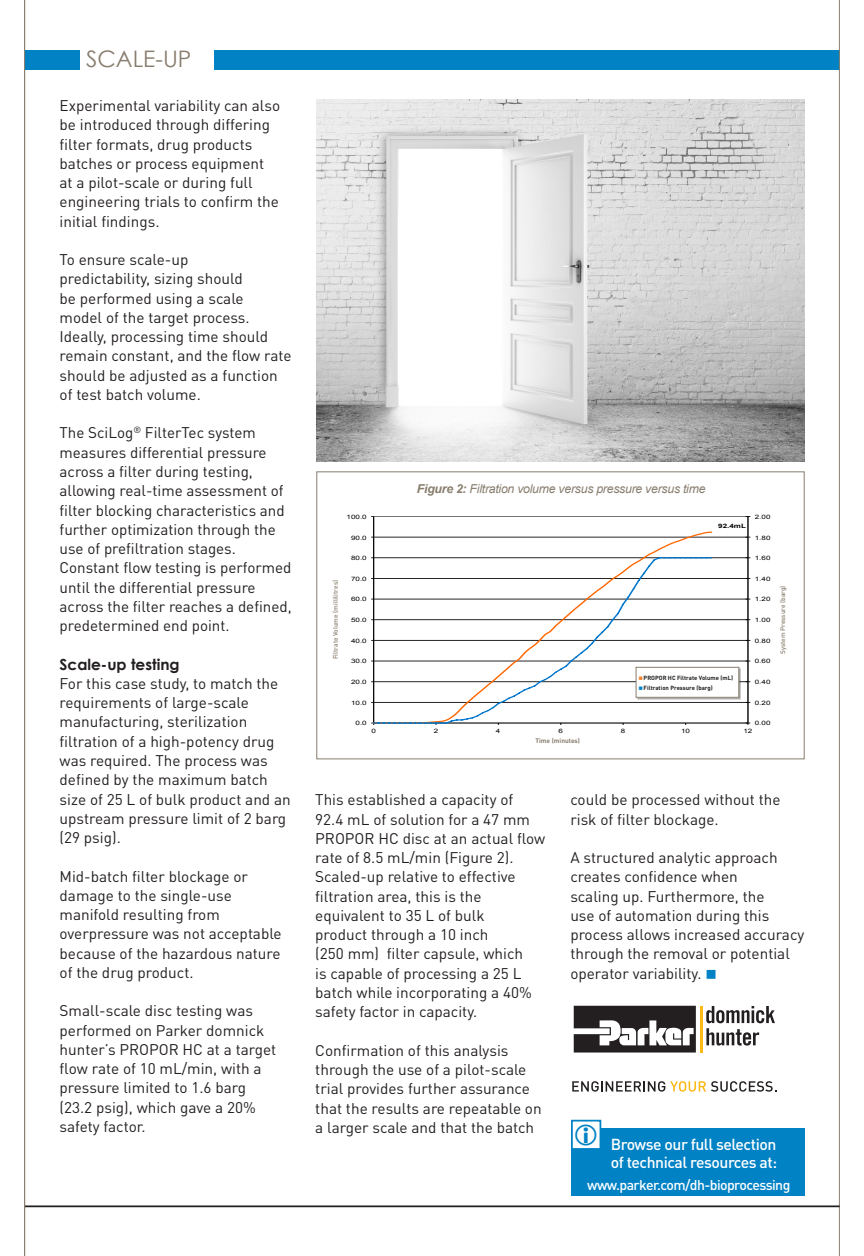
<style>
.page{position:relative;width:864px;height:1256px;background:#fff}
.page>*{position:absolute;margin:0;border:0;box-sizing:border-box;transform-origin:0 0}
.t1{font:22.75px "Century Gothic";color:#887d6e}
.t2{font:500 15.75px "DINOT";letter-spacing:-.03em;color:#fff}
.t3{font:15.4px/19.2px "DINOT";color:#231f20}
.t4{font:700 15.4px "Century Gothic";color:#231f20}
.t5{font:500 14px "DINOT";letter-spacing:-.04em;color:#fff}
.t6{font:italic 12.25px "Arial";letter-spacing:-.02em;color:#887d6e}
.t7{font:500 6.48px "DINOT";color:#887d6e}
.t8{font:700 6.48px "DINOT";color:#887d6e}
.t9{font:5.95px "Arial";color:#000;scale:1.34 1}
.t10{font:700 5.95px "DINOT";color:#231f20}
.t11{font:700 5.95px "Arial";color:#000;scale:1.34 1}
.s1{font-weight:700}
.s2{color:#0082c5}
</style>
<div class="page">
<div style="left:25px;top:50px;width:54px;height:19px;background:#0082c5"></div>
<div style="left:214px;top:50px;width:625px;height:19px;background:#0082c5"></div>
<hr style="left:838px;top:0;width:1px;height:1255px;background:#887d6e">
<hr style="left:25px;top:1205px;width:814px;height:1px;background:#231f20">
<hr style="left:24px;top:0;width:1px;height:1255px;background:#887d6e">
<div style="left:316px;top:471px;width:488px;height:288px;background:#fff;border:1px solid #887d6e"></div>
<hr style="left:373px;top:702px;width:374px;height:1px;background:#000">
<hr style="left:373px;top:681px;width:374px;height:1px;background:#000">
<hr style="left:373px;top:660px;width:374px;height:1px;background:#000">
<hr style="left:373px;top:640px;width:374px;height:1px;background:#000">
<hr style="left:373px;top:619px;width:374px;height:1px;background:#000">
<hr style="left:373px;top:598px;width:374px;height:1px;background:#000">
<hr style="left:373px;top:578px;width:374px;height:1px;background:#000">
<hr style="left:373px;top:557px;width:374px;height:1px;background:#000">
<hr style="left:373px;top:536px;width:374px;height:1px;background:#000">
<hr style="left:747px;top:516px;width:1px;height:206px;background:#000">
<hr style="left:373px;top:516px;width:1px;height:206px;background:#000">
<hr style="left:373px;top:722px;width:374px;height:1px;background:#000">
<svg style="left:374px;top:530px;width:339px;height:26px"></svg>
<svg style="left:373px;top:556px;width:340px;height:167px"></svg>
<div style="left:636px;top:667px;width:104px;height:32px;background:#231f20;opacity:.4"></div>
<div style="left:635px;top:667px;width:103px;height:30px;background:#fff"></div>
<div style="left:635px;top:667px;width:103px;height:30px;border:1px solid #887d6e"></div>
<img style="left:316px;top:99px;width:488px;height:362px">
<div style="left:570px;top:1127px;width:234px;height:68px;background:#0082c5"></div>
<div style="left:571px;top:1120px;width:29px;height:28px;background:#fff"></div>
<div style="left:570px;top:1119px;width:31px;height:30px;border:2px solid #0082c5"></div>
<svg style="left:572px;top:1081px;width:204px;height:10px"></svg>
<svg style="left:706px;top:1006px;width:68px;height:39px"></svg>
<svg style="left:573px;top:1005px;width:122px;height:47px"></svg>
<hr style="left:699px;top:1005px;width:3px;height:47px;background:#fcb814">
<p class="t1" style="left:86px;top:43px;width:107px">SCALE-UP</p>
<p class="t3" style="left:60px;top:95px;width:222px">Experimental variability can also be introduced through differing filter formats, drug products batches or process equipment at a pilot-scale or during full engineering trials to confirm the initial findings.</p>
<p class="t3" style="left:60px;top:249px;width:233px">To ensure scale-up<br>predictability, sizing should<br>be performed using a scale<br>model of the target process.<br>Ideally, processing time should remain constant, and the flow rate should be adjusted as a function of test batch volume.</p>
<p class="t3" style="left:60px;top:422px;width:226px">The SciLog<sup>®</sup> FilterTec system measures differential pressure across a filter during testing, allowing real-time assessment of filter blocking characteristics and further optimization through the use of prefiltration stages.</p>
<p class="t3" style="left:60px;top:557px;width:233px">Constant flow testing is performed until the differential pressure across the filter reaches a defined, predetermined end point.</p>
<p class="t4" style="left:60px;top:652px;width:122px">Scale-up testing</p>
<p class="t3" style="left:60px;top:673px;width:233px">For this case study, to match the requirements of large-scale manufacturing, sterilization filtration of a high-potency drug was required. The process was defined by the maximum batch size of 25 L of bulk product and an upstream pressure limit of 2 barg (29 psig).</p>
<p class="t3" style="left:60px;top:865px;width:223px">Mid-batch filter blockage or damage to the single-use manifold resulting from overpressure was not acceptable because of the hazardous nature of the drug product.</p>
<p class="t3" style="left:60px;top:1000px;width:218px">Small-scale disc testing was performed on Parker domnick hunter’s PROPOR HC at a target flow rate of 10 mL/min, with a pressure limited to 1.6 barg (23.2 psig), which gave a 20% safety factor.</p>
<p class="t7" style="left:331px;top:659px;width:81px;rotate:-90deg">Filtrate Volume (millilitres)</p>
<p class="t6" style="left:417px;top:480px;width:290px"><span class="s1">Figure 2:</span> Filtration volume versus pressure versus time</p>
<p class="t9" style="left:346px;top:512px;width:16px">100.0</p>
<p class="t9" style="left:754px;top:512px;width:13px">2.00</p>
<p class="t11" style="left:718px;top:522px;width:22px">92.4mL</p>
<p class="t9" style="left:351px;top:533px;width:13px">90.0</p>
<p class="t9" style="left:754px;top:533px;width:13px">1.80</p>
<p class="t9" style="left:351px;top:554px;width:13px">80.0</p>
<p class="t9" style="left:754px;top:554px;width:13px">1.60</p>
<p class="t9" style="left:351px;top:574px;width:13px">70.0</p>
<p class="t9" style="left:754px;top:574px;width:13px">1.40</p>
<p class="t9" style="left:351px;top:595px;width:13px">60.0</p>
<p class="t9" style="left:754px;top:595px;width:13px">1.20</p>
<p class="t9" style="left:351px;top:616px;width:13px">50.0</p>
<p class="t9" style="left:754px;top:616px;width:13px">1.00</p>
<p class="t9" style="left:351px;top:636px;width:13px">40.0</p>
<p class="t9" style="left:754px;top:636px;width:13px">0.80</p>
<p class="t9" style="left:351px;top:657px;width:13px">30.0</p>
<p class="t9" style="left:754px;top:657px;width:13px">0.60</p>
<p class="t9" style="left:351px;top:678px;width:13px">20.0</p>
<p class="t10" style="left:643px;top:673px;width:91px">PROPOR HC Filtrate Volume (mL)</p>
<p class="t10" style="left:643px;top:683px;width:71px">Filtration Pressure (barg)</p>
<p class="t9" style="left:754px;top:678px;width:13px">0.40</p>
<p class="t9" style="left:351px;top:698px;width:13px">10.0</p>
<p class="t9" style="left:754px;top:698px;width:13px">0.20</p>
<p class="t9" style="left:355px;top:719px;width:10px">0.0</p>
<p class="t9" style="left:754px;top:719px;width:13px">0.00</p>
<p class="t9" style="left:371px;top:726px;width:5px">0</p>
<p class="t9" style="left:433px;top:726px;width:5px">2</p>
<p class="t9" style="left:495px;top:726px;width:5px">4</p>
<p class="t9" style="left:558px;top:726px;width:5px">6</p>
<p class="t9" style="left:620px;top:726px;width:5px">8</p>
<p class="t9" style="left:680px;top:726px;width:8px">10</p>
<p class="t9" style="left:743px;top:726px;width:8px">12</p>
<p class="t8" style="left:535px;top:736px;width:46px">Time (minutes)</p>
<p class="t7" style="left:778px;top:654px;width:70px;rotate:-90deg">System Pressure (barg)</p>
<p class="t3" style="left:315px;top:789px;width:231px">This established a capacity of<br>92.4 mL of solution for a 47 mm<br>PROPOR HC disc at an actual flow rate of 8.5 mL/min (Figure 2).</p>
<p class="t3" style="left:315px;top:866px;width:218px">Scaled-up relative to effective filtration area, this is the equivalent to 35 L of bulk product through a 10 inch<br>(250 mm) filter capsule, which is capable of processing a 25 L batch while incorporating a 40% safety factor in capacity.</p>
<p class="t3" style="left:315px;top:1039px;width:228px">Confirmation of this analysis through the use of a pilot-scale trial provides further assurance that the results are repeatable on a larger scale and that the batch</p>
<p class="t3" style="left:570px;top:789px;width:212px">could be processed without the risk of filter blockage.</p>
<p class="t3" style="left:570px;top:847px;width:235px">A structured analytic approach creates confidence when<br>scaling up. Furthermore, the<br>use of automation during this process allows increased accuracy through the removal or potential operator variability. <span class="s2">■</span></p>
<p class="t2" style="left:610px;top:1133px;width:167px">Browse our full selection</p>
<p class="t2" style="left:610px;top:1150px;width:168px">of technical resources at:</p>
<p class="t5" style="left:587px;top:1175px;width:205px">www.parker.com/dh-bioprocessing</p>
</div>
